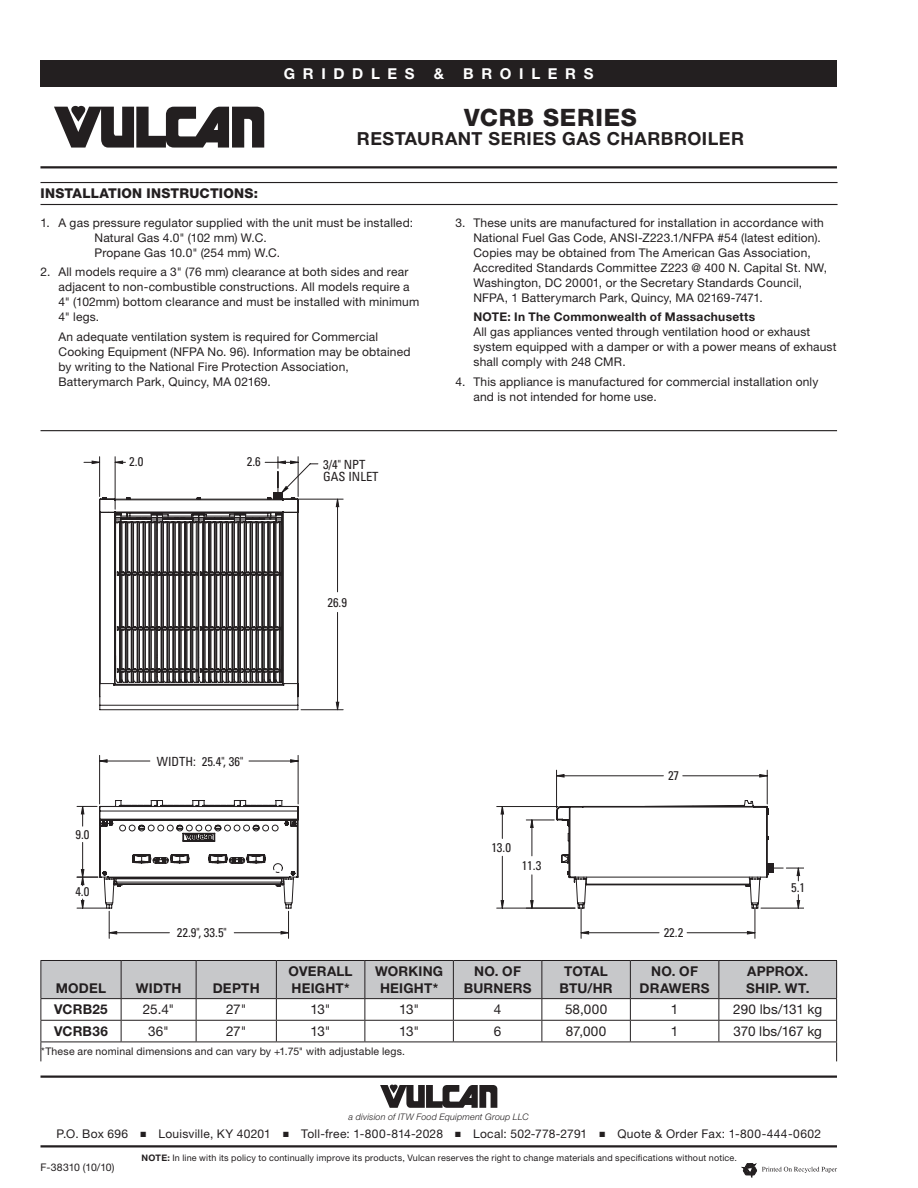
<style>
.page{position:relative;width:918px;height:1188px;background:#fff}
.page>*{position:absolute;margin:0;border:0;box-sizing:border-box;transform-origin:0 0}
.t1{font:800 24px "Helvetica Neue LT Std";letter-spacing:.035em;color:#231f20}
.Title_Sub_1{font:700 18px "Helvetica Neue LT Std";letter-spacing:.03em;color:#231f20}
.t2{font:700 15px "Helvetica Neue LT Std";letter-spacing:.51em;color:#fff}
.Table_SubHead{font:700 13.5px "Helvetica Neue LT Std";letter-spacing:.015em;color:#231f20}
.Table_Body{font:13.5px "Helvetica Neue LT Std";letter-spacing:-.015em;color:#231f20}
.Sub_Head_1{font:800 13.5px "Helvetica Neue LT Std";letter-spacing:.015em;color:#231f20}
.Table_Body-2{font:700 13.5px "Helvetica Neue LT Std";letter-spacing:.015em;color:#231f20}
.t3{font:condensed 12.6px/12.6px "Univers LT Std";color:#231f20}
.Body_2_Align-Left{font:12px/15px "Helvetica Neue LT Std";letter-spacing:.015em;color:#231f20}
.Body_2_Align-Left-2{font:700 12px "Helvetica Neue LT Std";letter-spacing:.02em;color:#231f20}
.Table_Body-3{font:10.5px "Helvetica Neue LT Std";letter-spacing:.02em;color:#231f20}
.Table_Body-4{font:10.5px "Helvetica Neue LT Std";letter-spacing:-.025em;color:#231f20}
.Body_2_Align-Left-3{font:9px "Helvetica Neue LT Std";letter-spacing:.02em;color:#231f20}
.t4{font:italic 300 9px "Helvetica Neue LT Std";letter-spacing:.02em;color:#231f20}
.s1{font-weight:700}
</style>
<div class="page">
<hr style="left:40px;top:1076px;width:797px;height:2px;background:#231f20">
<svg style="left:380px;top:1085px;width:117px;height:23px"></svg>
<hr style="left:40px;top:1145px;width:797px;height:3px;background:#231f20">
<div style="left:40px;top:60px;width:797px;height:27px;background:#231f20"></div>
<svg style="left:54px;top:106px;width:210px;height:42px"></svg>
<hr style="left:40px;top:166px;width:797px;height:2px;background:#231f20">
<svg style="left:742px;top:1163px;width:95px;height:15px"></svg>
<hr style="left:41px;top:430px;width:796px;height:1px;background:#231f20">
<hr style="left:41px;top:182px;width:797px;height:1px;background:#231f20">
<hr style="left:41px;top:204px;width:797px;height:1px;background:#231f20">
<svg style="left:40px;top:960px;width:797px;height:101px"></svg>
<svg style="left:108px;top:910px;width:181px;height:28px"></svg>
<svg style="left:76px;top:755px;width:210px;height:154px"></svg>
<svg style="left:99px;top:684px;width:187px;height:27px"></svg>
<svg style="left:84px;top:457px;width:215px;height:227px"></svg>
<svg style="left:286px;top:463px;width:482px;height:446px"></svg>
<svg style="left:747px;top:931px;width:8px;height:4px"></svg>
<svg style="left:580px;top:931px;width:9px;height:4px"></svg>
<hr style="left:755px;top:908px;width:1px;height:30px;background:#231f20">
<hr style="left:581px;top:908px;width:1px;height:30px;background:#231f20">
<hr style="left:687px;top:932px;width:68px;height:1px;background:#231f20">
<hr style="left:581px;top:932px;width:78px;height:1px;background:#231f20">
<svg style="left:526px;top:799px;width:277px;height:110px"></svg>
<hr style="left:532px;top:820px;width:1px;height:36px;background:#231f20">
<hr style="left:532px;top:875px;width:1px;height:33px;background:#231f20">
<svg style="left:557px;top:774px;width:8px;height:4px"></svg>
<svg style="left:759px;top:774px;width:8px;height:4px"></svg>
<hr style="left:556px;top:770px;width:1px;height:38px;background:#231f20">
<hr style="left:767px;top:770px;width:1px;height:34px;background:#231f20">
<hr style="left:557px;top:775px;width:106px;height:1px;background:#231f20">
<hr style="left:683px;top:775px;width:84px;height:1px;background:#231f20">
<svg style="left:500px;top:900px;width:5px;height:8px"></svg>
<svg style="left:500px;top:807px;width:5px;height:8px"></svg>
<hr style="left:497px;top:908px;width:78px;height:1px;background:#231f20">
<hr style="left:497px;top:806px;width:61px;height:1px;background:#231f20">
<hr style="left:502px;top:856px;width:1px;height:52px;background:#231f20">
<hr style="left:502px;top:807px;width:1px;height:31px;background:#231f20">
<p class="t2" style="left:284px;top:64px;width:132px">GRIDDLES</p>
<p class="t2" style="left:434px;top:64px;width:12px">&amp;</p>
<p class="t2" style="left:463px;top:64px;width:132px">BROILERS</p>
<p class="Sub_Head_1" style="left:41px;top:185px;width:219px">INSTALLATION INSTRUCTIONS:</p>
<p class="t1" style="left:464px;top:103px;width:174px">VCRB SERIES</p>
<p class="Title_Sub_1" style="left:357px;top:128px;width:389px">RESTAURANT SERIES GAS CHARBROILER</p>
<p class="Body_2_Align-Left" style="left:41px;top:215px;width:374px">1. A gas pressure regulator supplied with the unit must be installed:</p>
<p class="Body_2_Align-Left" style="left:95px;top:230px;width:174px">Natural Gas 4.0" (102 mm) W.C.</p>
<p class="Body_2_Align-Left" style="left:95px;top:245px;width:187px">Propane Gas 10.0" (254 mm) W.C.</p>
<p class="Body_2_Align-Left" style="left:59px;top:264px;width:362px;text-indent:-18px">2. All models require a 3" (76 mm) clearance at both sides and rear adjacent to non-combustible constructions. All models require a 4" (102mm) bottom clearance and must be installed with minimum 4" legs.</p>
<p class="Body_2_Align-Left" style="left:59px;top:329px;width:353px">An adequate ventilation system is required for Commercial Cooking Equipment (NFPA No. 96). Information may be obtained by writing to the National Fire Protection Association, Batterymarch Park, Quincy, MA 02169.</p>
<p class="t3" style="left:129px;top:455px;width:16px">2.0</p>
<p class="t3" style="left:323px;top:458px;width:57px">3/4" NPT<br>GAS INLET</p>
<p class="t3" style="left:247px;top:455px;width:16px">2.6</p>
<p class="Body_2_Align-Left" style="left:473px;top:215px;width:355px;text-indent:-18px">3. These units are manufactured for installation in accordance with National Fuel Gas Code, ANSI-Z223.1/NFPA #54 (latest edition).<br>Copies may be obtained from The American Gas Association, Accredited Standards Committee Z223 @ 400 N. Capital St. NW, Washington, DC 20001, or the Secretary Standards Council, NFPA, 1 Batterymarch Park, Quincy, MA 02169-7471.</p>
<p class="Body_2_Align-Left-2" style="left:473px;top:310px;width:283px">NOTE: In The Commonwealth of Massachusetts</p>
<p class="Body_2_Align-Left" style="left:473px;top:324px;width:365px">All gas appliances vented through ventilation hood or exhaust system equipped with a damper or with a power means of exhaust shall comply with 248 CMR.</p>
<p class="Body_2_Align-Left" style="left:473px;top:374px;width:346px;text-indent:-18px">4. This appliance is manufactured for commercial installation only and is not intended for home use.</p>
<p class="t3" style="left:327px;top:596px;width:21px">26.9</p>
<p class="t3" style="left:75px;top:828px;width:16px">9.0</p>
<p class="t3" style="left:75px;top:885px;width:16px">4.0</p>
<p class="t3" style="left:157px;top:755px;width:88px">WIDTH: 25.4", 36"</p>
<p class="t3" style="left:177px;top:926px;width:51px">22.9", 33.5"</p>
<p class="Table_SubHead" style="left:56px;top:979px;width:52px">MODEL</p>
<p class="Table_SubHead" style="left:136px;top:979px;width:47px">WIDTH</p>
<p class="Table_SubHead" style="left:213px;top:979px;width:48px">DEPTH</p>
<p class="t3" style="left:491px;top:841px;width:21px">13.0</p>
<p class="t3" style="left:522px;top:859px;width:21px">11.3</p>
<p class="Table_SubHead" style="left:289px;top:963px;width:65px">OVERALL</p>
<p class="Table_SubHead" style="left:292px;top:979px;width:60px">HEIGHT*</p>
<p class="Table_SubHead" style="left:375px;top:963px;width:69px">WORKING</p>
<p class="Table_SubHead" style="left:380px;top:979px;width:60px">HEIGHT*</p>
<p class="Table_SubHead" style="left:474px;top:963px;width:48px">NO. OF</p>
<p class="Table_SubHead" style="left:464px;top:979px;width:69px">BURNERS</p>
<p class="Table_SubHead" style="left:564px;top:963px;width:45px">TOTAL</p>
<p class="Table_SubHead" style="left:560px;top:979px;width:55px">BTU/HR</p>
<p class="t3" style="left:668px;top:769px;width:13px">27</p>
<p class="t3" style="left:664px;top:926px;width:21px">22.2</p>
<p class="Table_SubHead" style="left:651px;top:963px;width:48px">NO. OF</p>
<p class="Table_SubHead" style="left:640px;top:979px;width:72px">DRAWERS</p>
<p class="t3" style="left:791px;top:881px;width:16px">5.1</p>
<p class="Table_SubHead" style="left:747px;top:963px;width:62px">APPROX.</p>
<p class="Table_SubHead" style="left:746px;top:979px;width:65px">SHIP. WT.</p>
<p class="Table_Body-2" style="left:54px;top:1001px;width:55px">VCRB25</p>
<p class="Table_Body" style="left:143px;top:1001px;width:33px">25.4"</p>
<p class="Table_Body" style="left:226px;top:1001px;width:22px">27"</p>
<p class="Table_Body" style="left:311px;top:1001px;width:21px">13"</p>
<p class="Table_Body" style="left:399px;top:1001px;width:21px">13"</p>
<p class="Table_Body" style="left:494px;top:1001px;width:9px">4</p>
<p class="Table_Body" style="left:565px;top:1001px;width:44px">58,000</p>
<p class="Table_Body" style="left:671px;top:1001px;width:9px">1</p>
<p class="Table_Body" style="left:733px;top:1001px;width:90px">290 lbs/131 kg</p>
<p class="Table_Body-2" style="left:54px;top:1023px;width:55px">VCRB36</p>
<p class="Table_Body" style="left:148px;top:1023px;width:22px">36"</p>
<p class="Table_Body" style="left:226px;top:1023px;width:22px">27"</p>
<p class="Table_Body" style="left:311px;top:1023px;width:21px">13"</p>
<p class="Table_Body" style="left:399px;top:1023px;width:21px">13"</p>
<p class="Table_Body" style="left:494px;top:1023px;width:9px">6</p>
<p class="Table_Body" style="left:566px;top:1023px;width:42px">87,000</p>
<p class="Table_Body" style="left:671px;top:1023px;width:9px">1</p>
<p class="Table_Body" style="left:734px;top:1023px;width:90px">370 lbs/167 kg</p>
<p class="Table_Body-3" style="left:41px;top:1045px;width:365px">*These are nominal dimensions and can vary by +1.75" with adjustable legs.</p>
<p class="t4" style="left:349px;top:1111px;width:182px">a division of ITW Food Equipment Group LLC</p>
<p class="Body_2_Align-Left" style="left:56px;top:1127px;width:766px">P.O. Box 696 ■ Louisville, KY 40201 ■ Toll-free: 1-800-814-2028 ■ Local: 502-778-2791 ■ Quote &amp; Order Fax: 1-800-444-0602</p>
<p class="Table_Body-4" style="left:40px;top:1161px;width:76px">F-38310 (10/10)</p>
<p class="Body_2_Align-Left-3" style="left:142px;top:1152px;width:597px"><span class="s1">NOTE:</span> In line with its policy to continually improve its products, Vulcan reserves the right to change materials and specifications without notice.</p>
</div>
